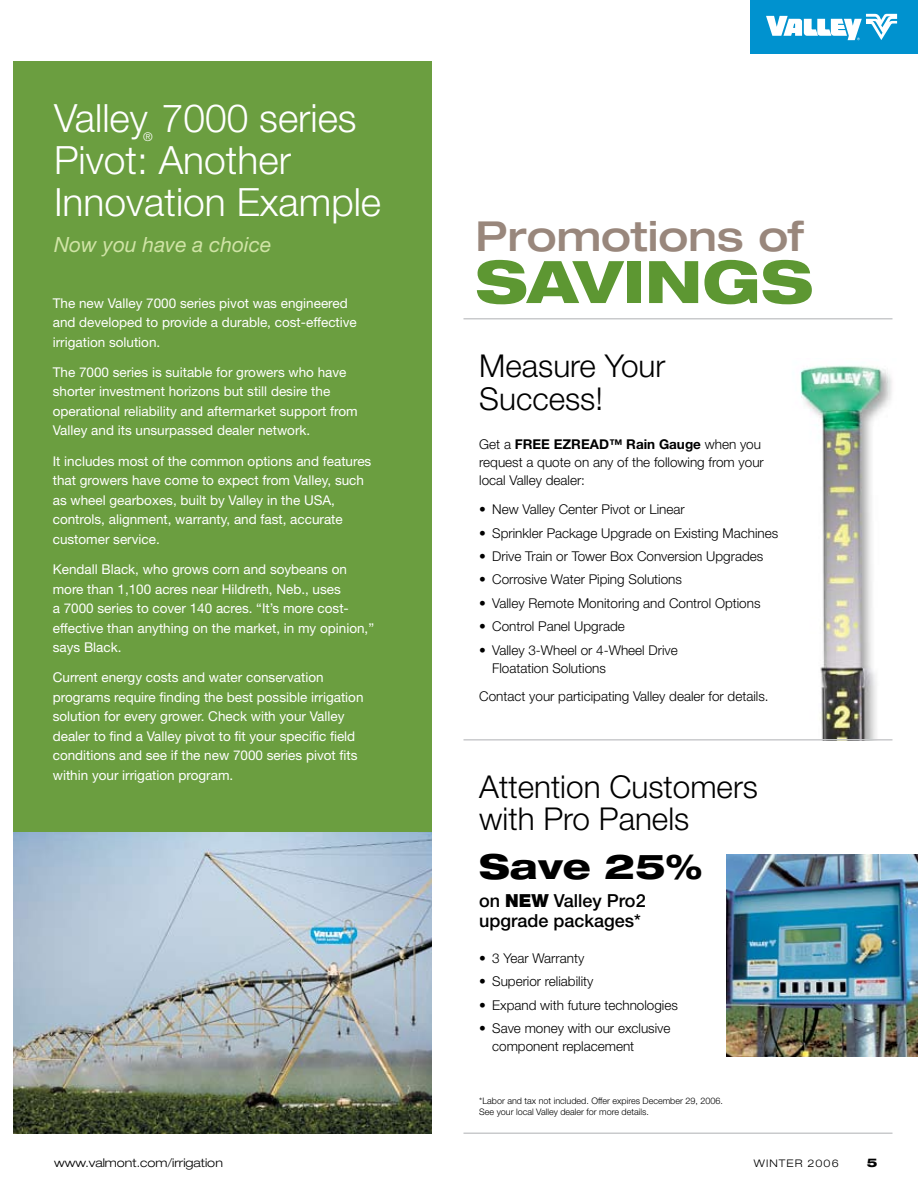
<style>
.page{position:relative;width:918px;height:1188px;background:#fff}
.page>*{position:absolute;margin:0;border:0;box-sizing:border-box;transform-origin:0 0}
.t1{font:800 expanded 58.65px "Helvetica Neue";color:#5d9732}
.t2{font:500 expanded 41.4px "Helvetica Neue";color:#99877c}
.t3{font:300 39px/42px "Helvetica Neue";color:#fff}
.t4{font:800 expanded 34.5px "Helvetica Neue";color:#000}
.t5{font:300 31.5px/33px "Helvetica Neue";color:#000}
.t6{font:italic 21px "Helvetica Neue";color:#d0e4a6}
.t7{font:500 18px/19.5px "Helvetica Neue";color:#000}
.t8{font:13.5px/19.5px "Helvetica Neue";color:#fff}
.t9{font:300 13.5px/18px "Helvetica Neue";color:#000}
.t10{font:700 13.5px "Helvetica Neue";color:#000}
.t11{font:300 expanded 12px "Helvetica Neue";color:#000}
.t12{font:800 expanded 12px "Helvetica Neue";color:#000}
.t13{font:300 12px "Helvetica Neue";color:#fff}
.t14{font:300 expanded 10.5px "Helvetica Neue";letter-spacing:.1em;color:#000}
.t15{font:300 9px/10.5px "Helvetica Neue";color:#000}
.s1{font-weight:700}
.s2{font-weight:900}
</style>
<div class="page">
<img style="left:800px;top:365px;width:93px;height:375px">
<div style="left:14px;top:62px;width:418px;height:949px;background:#6b9e40"></div>
<img style="left:14px;top:833px;width:418px;height:301px">
<div style="left:750px;top:0;width:168px;height:54px;background:#0092cf"></div>
<svg style="left:766px;top:14px;width:131px;height:26px"></svg>
<hr style="left:464px;top:318px;width:428px;height:2px;background:#c9cacc">
<img style="left:726px;top:854px;width:192px;height:202px">
<hr style="left:464px;top:1132px;width:428px;height:2px;background:#c9cacc">
<hr style="left:464px;top:739px;width:428px;height:2px;background:#c9cacc">
<h3 class="t3" style="left:54px;top:96px;width:304px">Valley 7000 series</h3>
<p class="t13" style="left:143px;top:129px;width:11px">®</p>
<h3 class="t3" style="left:54px;top:138px;width:329px">Pivot: Another<br>Innovation Example</h3>
<h3 class="t6" style="left:54px;top:232px;width:219px">Now you have a choice</h3>
<p class="t8" style="left:53px;top:293px;width:306px">The new Valley 7000 series pivot was engineered and developed to provide a durable, cost-effective irrigation solution.</p>
<p class="t8" style="left:53px;top:362px;width:307px">The 7000 series is suitable for growers who have shorter investment horizons but still desire the operational reliability and aftermarket support from Valley and its unsurpassed dealer network.</p>
<p class="t8" style="left:53px;top:451px;width:320px">It includes most of the common options and features that growers have come to expect from Valley, such as wheel gearboxes, built by Valley in the USA, controls, alignment, warranty, and fast, accurate customer service.</p>
<p class="t8" style="left:53px;top:559px;width:323px">Kendall Black, who grows corn and soybeans on more than 1,100 acres near Hildreth, Neb., uses<br>a 7000 series to cover 140 acres. “It’s more cost&shy;effective than anything on the market, in my opinion,” says Black.</p>
<p class="t8" style="left:53px;top:668px;width:312px">Current energy costs and water conservation programs require finding the best possible irrigation solution for every grower. Check with your Valley dealer to find a Valley pivot to fit your specific field conditions and see if the new 7000 series pivot fits within your irrigation program.</p>
<p class="t11" style="left:54px;top:1156px;width:170px">www.valmont.com/irrigation</p>
<h2 class="t2" style="left:476px;top:211px;width:330px">Promotions of</h2>
<h1 class="t1" style="left:476px;top:244px;width:339px">SAVINGS</h1>
<h3 class="t5" style="left:479px;top:348px;width:188px">Measure Your<br>Success!</h3>
<p class="t9" style="left:479px;top:435px;width:54px">Get a <span class="s1">FREE</span></p>
<p class="t10" style="left:554px;top:436px;width:28px">EZREA</p>
<p class="t9" style="left:479px;top:435px;width:286px;text-indent:120px"><span class="s1">D™ Rain Gauge</span> when you request a quote on any of the following from your local Valley dealer:</p>
<p class="t9" style="left:479px;top:500px;width:207px">• New Valley Center Pivot or Linear</p>
<p class="t9" style="left:479px;top:524px;width:301px">• Sprinkler Package Upgrade on Existing Machines</p>
<p class="t9" style="left:479px;top:547px;width:286px">• Drive Train or Tower Box Conversion Upgrades</p>
<p class="t9" style="left:479px;top:570px;width:204px">• Corrosive Water Piping Solutions</p>
<p class="t9" style="left:479px;top:594px;width:283px">• Valley Remote Monitoring and Control Options</p>
<p class="t9" style="left:479px;top:617px;width:147px">• Control Panel Upgrade</p>
<p class="t9" style="left:492px;top:640px;width:187px;text-indent:-13px">• Valley 3-Wheel or 4-Wheel Drive<br>Floatation Solutions</p>
<p class="t9" style="left:479px;top:687px;width:291px">Contact your participating Valley dealer for details.</p>
<h3 class="t5" style="left:479px;top:771px;width:280px;line-height:31.5px">Attention Customers with Pro Panels</h3>
<h3 class="t4" style="left:479px;top:844px;width:225px">SAVE 25%</h3>
<h3 class="t7" style="left:479px;top:891px;width:168px">on <span class="s2">NEW</span> Valley Pro2 upgrade packages*</h3>
<p class="t9" style="left:479px;top:949px;width:107px">• 3 Year Warranty</p>
<p class="t9" style="left:479px;top:972px;width:116px">• Superior reliability</p>
<p class="t9" style="left:479px;top:996px;width:200px">• Expand with future technologies</p>
<p class="t9" style="left:492px;top:1019px;width:180px;text-indent:-13px">• Save money with our exclusive component replacement</p>
<p class="t15" style="left:479px;top:1096px;width:245px">*Labor and tax not included. Offer expires December 29, 2006.<br>See your local Valley dealer for more details.</p>
<p class="t14" style="left:754px;top:1157px;width:86px">winter 2006</p>
<p class="t12" style="left:867px;top:1155px;width:12px">5</p>
</div>
